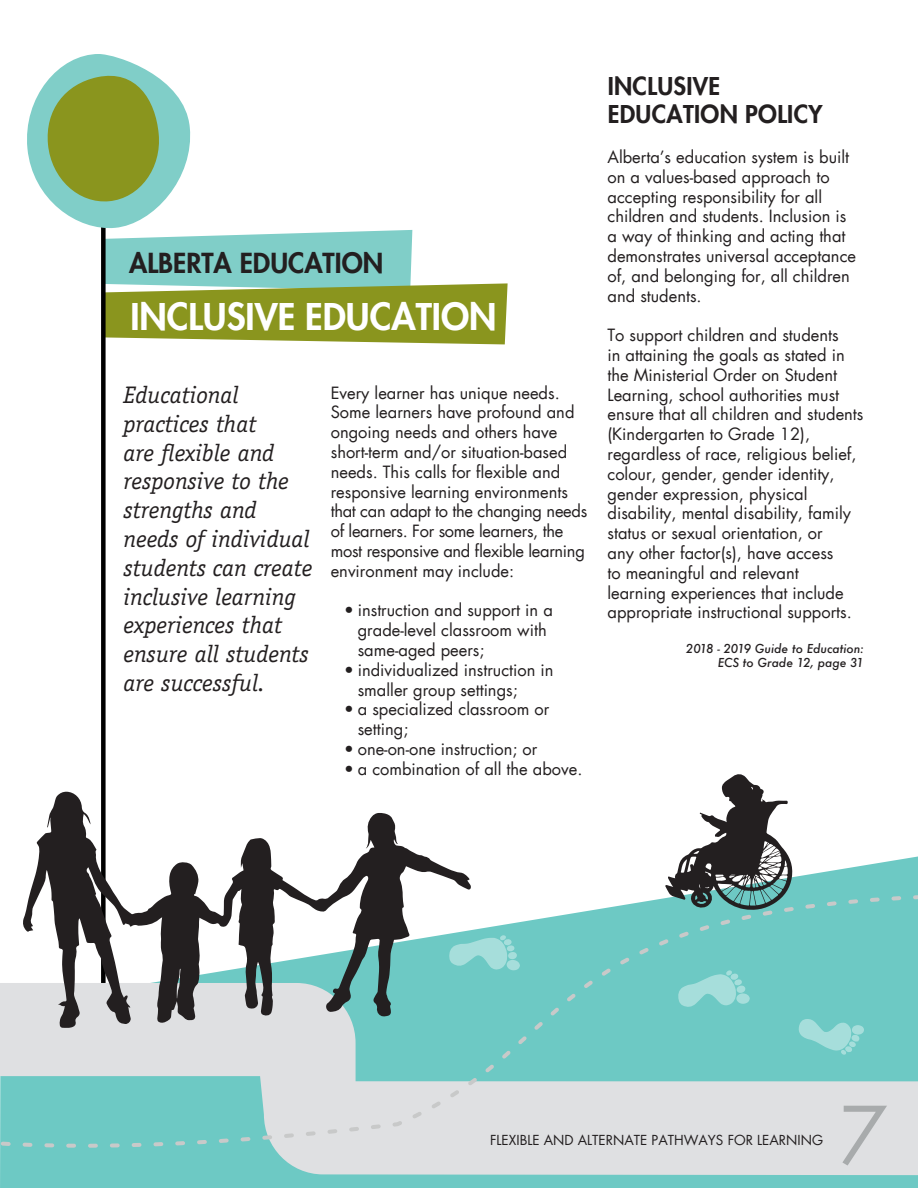
<style>
.page{position:relative;width:918px;height:1188px;background:#fff}
.page>*{position:absolute;margin:0;border:0;box-sizing:border-box;transform-origin:0 0}
.t1{font:78px "Futura";color:#a8abac}
.t2{font:800 36px "Futura";color:#fff}
.t3{font:800 27px "Futura";color:#231f20}
.t4{font:italic 24px/28.8px "Officina Serif";color:#231f20}
.t5{font:800 24px/28.8px "Futura";letter-spacing:.015em;color:#231f20}
.t6{font:16.5px/19.8px "Futura";color:#231f20}
.t7{font:13.5px "Futura";color:#231f20}
.t8{font:italic 500 12px/14.4px "Futura";color:#231f20;text-align:right}
</style>
<div class="page">
<div style="left:101px;top:139px;width:5px;height:941px;background:#000"></div>
<svg style="left:794px;top:857px;width:124px;height:34px;fill:#6dc9c4"></svg>
<svg style="left:27px;top:54px;width:481px;height:290px"></svg>
<svg style="left:30px;top:792px;width:441px;height:99px"></svg>
<svg style="left:0;top:891px;width:918px;height:297px;background:#9fcbc9"></svg>
<svg style="left:677px;top:970px;width:73px;height:38px;background:#8ad3d0"></svg>
<svg style="left:798px;top:1019px;width:66px;height:36px;background:#8ad3cf"></svg>
<svg style="left:449px;top:935px;width:71px;height:36px;background:#8dd4d1"></svg>
<svg style="left:665px;top:774px;width:129px;height:137px"></svg>
<h3 class="t3" style="left:129px;top:246px;width:256px">ALBERTA EDUCATION</h3>
<h2 class="t2" style="left:130px;top:294px;width:368px">INCLUSIVE EDUCATION</h2>
<h3 class="t4" style="left:124px;top:381px;width:190px">Educational practices that<br>are flexible and responsive to the strengths and needs of individual students can create inclusive learning experiences that ensure all students are successful.</h3>
<p class="t6" style="left:331px;top:383px;width:258px">Every learner has unique needs.<br>Some learners have profound and ongoing needs and others have short-term and/or situation-based needs. This calls for flexible and responsive learning environments that can adapt to the changing needs of learners. For some learners, the most responsive and flexible learning environment may include:</p>
<p class="t6" style="left:358px;top:601px;width:197px;text-indent:-13px">• instruction and support in a grade-level classroom with same-aged peers;</p>
<p class="t6" style="left:358px;top:660px;width:197px;text-indent:-13px">• individualized instruction in smaller group settings;</p>
<p class="t6" style="left:358px;top:700px;width:193px;text-indent:-13px">• a specialized classroom or setting;</p>
<p class="t6" style="left:344px;top:739px;width:195px">• one-on-one instruction; or</p>
<p class="t6" style="left:344px;top:759px;width:240px">• a combination of all the above.</p>
<h3 class="t5" style="left:608px;top:71px;width:216px">INCLUSIVE<br>EDUCATION POLICY</h3>
<p class="t6" style="left:608px;top:147px;width:250px">Alberta’s education system is built on a values-based approach to accepting responsibility for all children and students. Inclusion is a way of thinking and acting that demonstrates universal acceptance of, and belonging for, all children and students.</p>
<p class="t6" style="left:608px;top:326px;width:258px">To support children and students<br>in attaining the goals as stated in the Ministerial Order on Student Learning, school authorities must ensure that all children and students (Kindergarten to Grade 12), regardless of race, religious belief, colour, gender, gender identity, gender expression, physical disability, mental disability, family status or sexual orientation, or<br>any other factor(s), have access<br>to meaningful and relevant<br>learning experiences that include appropriate instructional supports.</p>
<p class="t8" style="left:686px;top:641px;width:180px">2018 - 2019 Guide to Education:<br>ECS to Grade 12, page 31</p>
<p class="t7" style="left:490px;top:1131px;width:334px">FLEXIBLE AND ALTERNATE PATHWAYS FOR LEARNING</p>
<h1 class="t1" style="left:840px;top:1086px;width:50px">7</h1>
</div>
